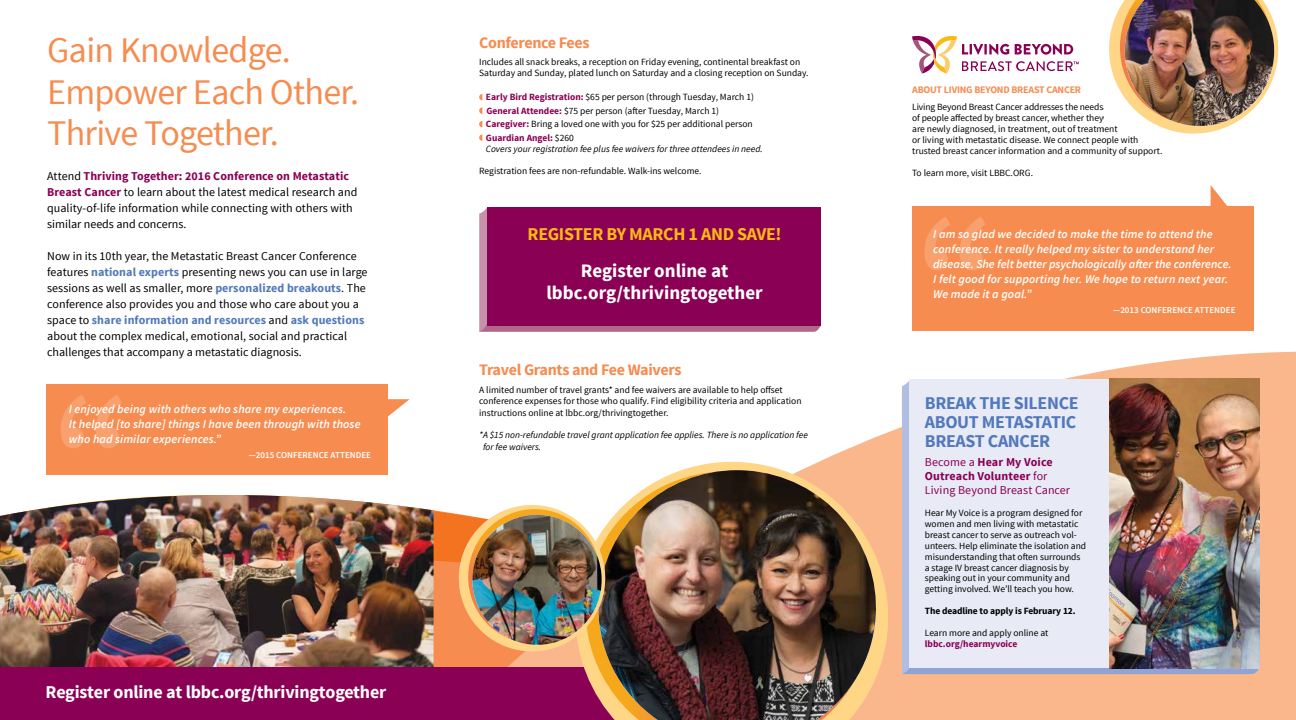
<style>
.page{position:relative;width:1296px;height:720px;background:#fff}
.page>*{position:absolute;margin:0;border:0;box-sizing:border-box;transform-origin:0 0}
.t1{font:200px "Source Sans Pro";color:#f8a16e}
.t2{font:36px/41.4px "Source Sans Pro";letter-spacing:-.02em;color:#f68c50}
.t3{font:700 19px/21.9px "Source Sans Pro";color:#fff;text-align:center}
.t4{font:700 18px/19px "Source Sans Pro";letter-spacing:-.02em;color:#5279bc}
.t5{font:700 18px "Source Sans Pro";letter-spacing:-.01em;color:#fff}
.t6{font:700 18px "Source Sans Pro";letter-spacing:-.02em;color:#fdb913}
.t7{font:700 16px "Source Sans Pro";letter-spacing:-.03em;color:#f68c50}
.t8{font:12px/16px "Source Sans Pro";letter-spacing:.005em;color:#000}
.t9{font:italic 600 12px/15px "Source Sans Pro";letter-spacing:.01em;color:#fff}
.t10{font:12px/13.8px "Source Sans Pro";letter-spacing:.01em;color:#8a0054}
.t11{font:700 10px "Source Sans Pro";letter-spacing:-.02em;color:#f68c50}
.t12{font:9.5px/10.9px "Source Sans Pro";color:#000}
.t13{font:italic 9.5px/11.4px "Source Sans Pro";color:#000}
.t14{font:700 9.5px "Source Sans Pro";letter-spacing:-.01em;color:#000}
.t15{font:700 9.5px "Source Sans Pro";color:#8a0054}
.t16{font:600 9px "Source Sans Pro";color:#fff}
.s1{font-weight:700;color:#8a0054}
.s2{font-weight:700;color:#5279bc}
.s3{font-weight:700}
</style>
<div class="page">
<svg style="left:434px;top:351px;width:862px;height:369px"></svg>
<img style="left:0;top:495px;width:434px;height:173px">
<div style="left:0;top:668px;width:637px;height:52px;background:#8a0054"></div>
<svg style="left:479px;top:94px;width:3px;height:6px"></svg>
<svg style="left:479px;top:107px;width:3px;height:7px"></svg>
<svg style="left:479px;top:121px;width:3px;height:6px"></svg>
<svg style="left:479px;top:134px;width:3px;height:7px"></svg>
<svg style="left:912px;top:36px;width:167px;height:38px"></svg>
<svg style="left:573px;top:459px;width:318px;height:12px"></svg>
<svg style="left:572px;top:471px;width:319px;height:249px"></svg>
<svg style="left:593px;top:465px;width:288px;height:255px"></svg>
<img style="left:595px;top:470px;width:286px;height:250px">
<svg style="left:454px;top:500px;width:156px;height:157px"></svg>
<img style="left:469px;top:515px;width:136px;height:133px">
<svg style="left:479px;top:207px;width:342px;height:125px;background:#b56e91"></svg>
<div style="left:487px;top:207px;width:334px;height:118px;background:#8a0054"></div>
<svg style="left:902px;top:379px;width:8px;height:286px;background:#b9c3e4"></svg>
<div style="left:902px;top:665px;width:358px;height:9px;background:#91a3d4"></div>
<div style="left:910px;top:379px;width:350px;height:289px;background:#e8ebf6"></div>
<img style="left:1110px;top:379px;width:150px;height:290px">
<svg style="left:1109px;top:3px;width:170px;height:131px"></svg>
<img style="left:1123px;top:0;width:155px;height:130px">
<div style="left:912px;top:207px;width:342px;height:124px;background:#f68c50"></div>
<svg style="left:1211px;top:185px;width:22px;height:22px"></svg>
<div style="left:46px;top:384px;width:342px;height:90px;background:#f68c50"></div>
<svg style="left:388px;top:399px;width:22px;height:18px"></svg>
<h2 class="t2" style="left:47px;top:30px;width:314px">Gain Knowledge.<br>Empower Each Other.<br>Thrive Together.</h2>
<p class="t8" style="left:47px;top:169px;width:312px">Attend <span class="s1">Thriving Together: 2016 Conference on Metastatic Breast Cancer</span> to learn about the latest medical research and quality-of-life information while connecting with others with similar needs and concerns.</p>
<p class="t8" style="left:47px;top:249px;width:322px">Now in its 10th year, the Metastatic Breast Cancer Conference features <span class="s2">national experts</span> presenting news you can use in large sessions as well as smaller, more <span class="s2">personalized breakouts</span>. The conference also provides you and those who care about you a space to <span class="s2">share information and resources</span> and <span class="s2">ask questions </span>about the complex medical, emotional, social and practical challenges that accompany a metastatic diagnosis.</p>
<h1 class="t1" style="left:49px;top:343px;width:86px">“</h1>
<p class="t9" style="left:69px;top:402px;width:293px">I enjoyed being with others who share my experiences.<br>It helped [to share] things I have been through with those who had similar experiences.”</p>
<p class="t16" style="left:249px;top:450px;width:124px">—2015 CONFERENCE ATTENDEE</p>
<h3 class="t5" style="left:46px;top:681px;width:342px">Register online at lbbc.org/thrivingtogether</h3>
<h3 class="t7" style="left:479px;top:33px;width:112px">Conference Fees</h3>
<p class="t12" style="left:479px;top:57px;width:331px">Includes all snack breaks, a reception on Friday evening, continental breakfast on<br>Saturday and Sunday, plated lunch on Saturday and a closing reception on Sunday.</p>
<p class="t12" style="left:486px;top:91px;width:270px;line-height:13.5px"><span class="s1">Early Bird Registration:</span> $65 per person (through Tuesday, March 1)<br><span class="s1">General Attendee:</span> $75 per person (after Tuesday, March 1)<br><span class="s1">Caregiver:</span> Bring a loved one with you for $25 per additional person <span class="s1">Guardian Angel:</span> $260</p>
<p class="t13" style="left:486px;top:143px;width:278px">Covers your registration fee plus fee waivers for three attendees in need.</p>
<p class="t12" style="left:479px;top:166px;width:224px">Registration fees are non-refundable. Walk-ins welcome.</p>
<h3 class="t6" style="left:528px;top:222px;width:256px">Register by March 1 and save!</h3>
<h3 class="t3" style="left:546px;top:260px;width:218px">Register online at lbbc.org/thrivingtogether</h3>
<h3 class="t7" style="left:479px;top:360px;width:204px">Travel Grants and Fee Waivers</h3>
<p class="t12" style="left:479px;top:384px;width:324px;line-height:11.4px">A limited number of travel grants* and fee waivers are available to help offset conference expenses for those who qualify. Find eligibility criteria and application instructions online at lbbc.org/thrivingtogether.</p>
<p class="t13" style="left:483px;top:430px;width:326px;text-indent:-4px">*A $15 non-refundable travel grant application fee applies. There is no application fee for fee waivers.</p>
<p class="t11" style="left:912px;top:83px;width:168px">About Living Beyond Breast Cancer</p>
<p class="t12" style="left:912px;top:102px;width:252px">Living Beyond Breast Cancer addresses the needs<br>of people affected by breast cancer, whether they<br>are newly diagnosed, in treatment, out of treatment<br>or living with metastatic disease. We connect people with trusted breast cancer information and a community of support.</p>
<p class="t12" style="left:912px;top:167px;width:122px">To learn more, visit LBBC.ORG.</p>
<h1 class="t1" style="left:913px;top:165px;width:86px">“</h1>
<p class="t9" style="left:933px;top:226px;width:300px">I am so glad we decided to make the time to attend the conference. It really helped my sister to understand her disease. She felt better psychologically after the conference.<br>I felt good for supporting her. We hope to return next year.<br>We made it a goal.”</p>
<p class="t16" style="left:1113px;top:304px;width:124px">—2013 CONFERENCE ATTENDEE</p>
<h3 class="t4" style="left:925px;top:394px;width:155px">Break the Silence<br>About Metastatic<br>Breast Cancer</h3>
<p class="t10" style="left:925px;top:456px;width:147px">Become a <span class="s3">Hear My Voice<br>Outreach Volunteer</span> for<br>Living Beyond Breast Cancer</p>
<p class="t12" style="left:925px;top:507px;width:163px">Hear My Voice is a program designed for women and men living with metastatic breast cancer to serve as outreach vol&shy;unteers. Help eliminate the isolation and misunderstanding that often surrounds a stage IV breast cancer diagnosis by speaking out in your community and getting involved. We’ll teach you how.</p>
<p class="t14" style="left:925px;top:605px;width:152px">The deadline to apply is February 12.</p>
<p class="t12" style="left:925px;top:628px;width:125px">Learn more and apply online at</p>
<p class="t15" style="left:925px;top:638px;width:94px">lbbc.org/hearmyvoice</p>
</div>
